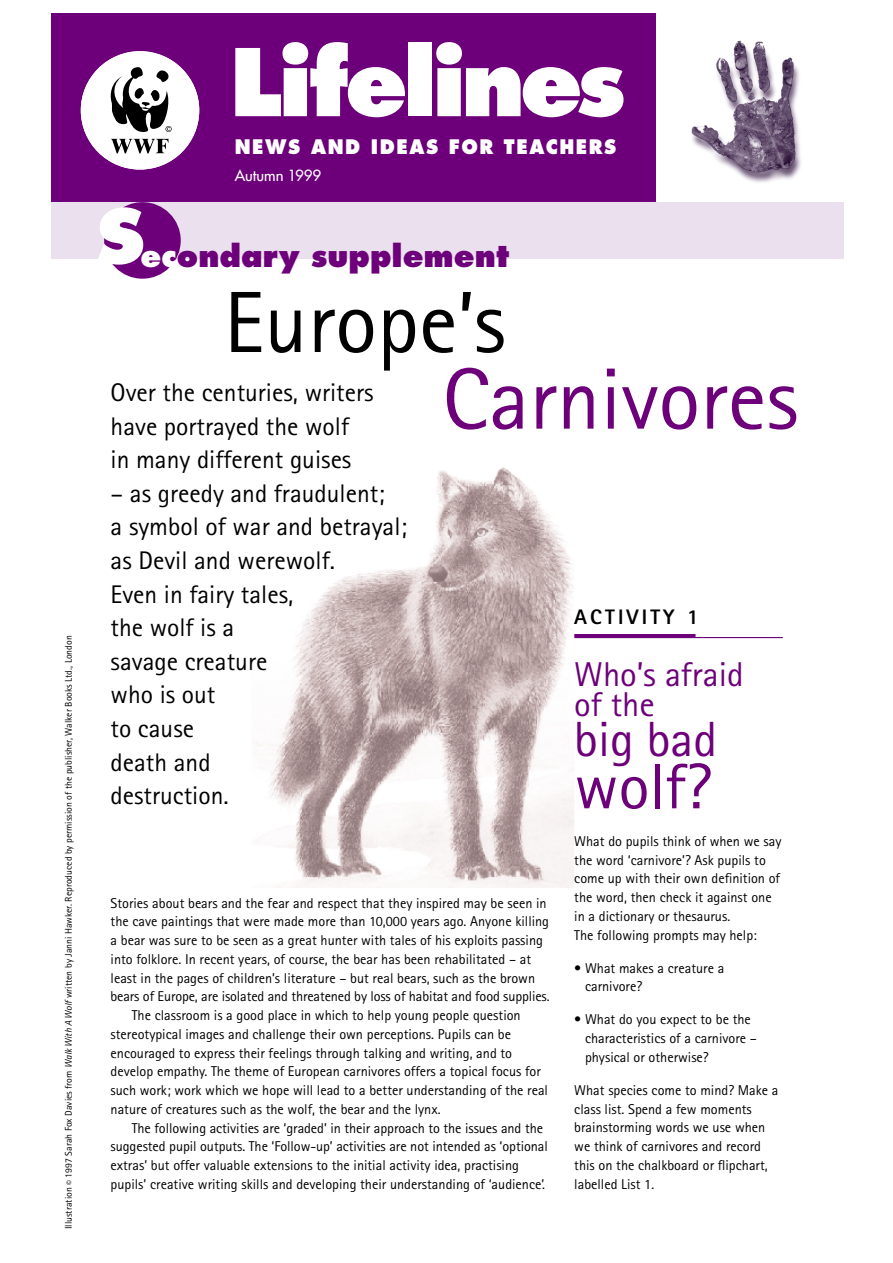
<style>
.page{position:relative;width:893px;height:1263px;background:#fff}
.page>*{position:absolute;margin:0;border:0;box-sizing:border-box;transform-origin:0 0}
.t1{font:800 90.45px "Futura";letter-spacing:-.055em;color:#fff}
.t2{font:87px "Rotis Sans Serif";color:#6d007a}
.t3{font:87px "Rotis Sans Serif";color:#000}
.t4{font:800 73.8px "Futura";color:#fff}
.t5{font:64.5px "Rotis Sans Serif";color:#6d007a}
.t6{font:49.5px "Rotis Sans Serif";color:#6d007a}
.t7{font:34.5px/30px "Rotis Sans Serif";color:#6d007a}
.t8{font:800 30px "Futura";color:#6d007a}
.t9{font:25.5px/33.6px "Rotis Sans Serif";color:#000}
.t10{font:800 21px "Rotis Sans Serif";letter-spacing:.15em;color:#000}
.t11{font:800 19.5px "Futura";letter-spacing:.085em;color:#fff;scale:.94 1}
.t12{font:15px "Futura";color:#fff}
.t13{font:14.25px/18.8px "Rotis Sans Serif";color:#000}
.t14{font:9.75px "Rotis Sans Serif";color:#000}
.s1{font-style:italic}
.s2{color:#fff}
</style>
<div class="page">
<img style="left:252px;top:467px;width:322px;height:421px">
<div style="left:51px;top:14px;width:604px;height:188px;background:#6d007a"></div>
<div style="left:51px;top:202px;width:792px;height:57px;background:#ebe0ed"></div>
<img style="left:691px;top:40px;width:110px;height:143px">
<svg style="left:81px;top:51px;width:118px;height:119px"></svg>
<hr style="left:574px;top:634px;width:121px;height:3px;background:#6d007a">
<hr style="left:574px;top:637px;width:208px;height:1px;background:#6d007a">
<div style="left:104px;top:202px;width:77px;height:77px;background:#6d007a;border-radius:50%"></div>
<p class="t14" style="left:65px;top:1229px;width:595px;rotate:-90deg">Illustration © 1997 Sarah Fox Davies from <span class="s1">Walk With A Wolf</span> written by Janni Hawker. Reproduced by permission of the publisher, Walker Books Ltd., London</p>
<h1 class="t1" style="left:230px;top:43px;width:397px">Lifelines</h1>
<h3 class="t11" style="left:235px;top:138px;width:407px">NEWS AND IDEAS FOR TEACHERS</h3>
<p class="t12" style="left:235px;top:168px;width:88px">Autumn 1999</p>
<h3 class="t4" style="left:96px;top:204px;width:50px">S</h3>
<h3 class="t8" style="left:141px;top:242px;width:370px"><span class="s2">ec</span>ondary supplement</h3>
<h2 class="t3" style="left:224px;top:292px;width:283px">Europe’s</h2>
<h2 class="t2" style="left:442px;top:369px;width:357px">Carnivores</h2>
<h3 class="t9" style="left:111px;top:378px;width:264px">Over the centuries, writers have portrayed the wolf in many different guises</h3>
<h3 class="t9" style="left:111px;top:479px;width:298px">– as greedy and fraudulent;<br>a symbol of war and betrayal; as Devil and werewolf.<br>Even in fairy tales,<br>the wolf is a<br>savage creature<br>who is out<br>to cause<br>death and<br>destruction.</h3>
<h3 class="t10" style="left:574px;top:609px;width:126px">ACTIVITY 1</h3>
<h3 class="t7" style="left:574px;top:663px;width:171px">Who’s afraid of the</h3>
<h3 class="t6" style="left:574px;top:722px;width:144px">big bad</h3>
<h3 class="t5" style="left:574px;top:764px;width:139px">wolf?</h3>
<p class="t13" style="left:574px;top:833px;width:209px">What do pupils think of when we say the word ‘carnivore’? Ask pupils to come up with their own definition of the word, then check it against one in a dictionary or thesaurus.<br>The following prompts may help:</p>
<p class="t13" style="left:585px;top:960px;width:141px;text-indent:-11px">• What makes a creature a carnivore?</p>
<p class="t13" style="left:585px;top:1012px;width:173px;text-indent:-11px">• What do you expect to be the characteristics of a carnivore – physical or otherwise?</p>
<p class="t13" style="left:574px;top:1082px;width:206px">What species come to mind? Make a class list. Spend a few moments brainstorming words we use when we think of carnivores and record this on the chalkboard or flipchart, labelled List 1.</p>
<p class="t13" style="left:111px;top:895px;width:437px">Stories about bears and the fear and respect that they inspired may be seen in</p>
<p class="t13" style="left:111px;top:913px;width:440px">the cave paintings that were made more than 10,000 years ago. Anyone killing</p>
<p class="t13" style="left:111px;top:932px;width:434px">a bear was sure to be seen as a great hunter with tales of his exploits passing</p>
<p class="t13" style="left:111px;top:951px;width:422px">into folklore. In recent years, of course, the bear has been rehabilitated – at</p>
<p class="t13" style="left:111px;top:970px;width:426px">least in the pages of children’s literature – but real bears, such as the brown</p>
<p class="t13" style="left:111px;top:988px;width:440px">bears of Europe, are isolated and threatened by loss of habitat and food supplies.</p>
<p class="t13" style="left:132px;top:1007px;width:390px">The classroom is a good place in which to help young people question</p>
<p class="t13" style="left:111px;top:1026px;width:402px">stereotypical images and challenge their own perceptions. Pupils can be</p>
<p class="t13" style="left:111px;top:1045px;width:403px">encouraged to express their feelings through talking and writing, and to</p>
<p class="t13" style="left:111px;top:1063px;width:432px">develop empathy. The theme of European carnivores offers a topical focus for</p>
<p class="t13" style="left:111px;top:1082px;width:439px">such work; work which we hope will lead to a better understanding of the real</p>
<p class="t13" style="left:111px;top:1101px;width:331px">nature of creatures such as the wolf, the bear and the lynx.</p>
<p class="t13" style="left:132px;top:1120px;width:412px">The following activities are ‘graded’ in their approach to the issues and the</p>
<p class="t13" style="left:111px;top:1138px;width:439px">suggested pupil outputs. The ‘Follow-up’ activities are not intended as ‘optional</p>
<p class="t13" style="left:111px;top:1157px;width:410px">extras’ but offer valuable extensions to the initial activity idea, practising</p>
<p class="t13" style="left:111px;top:1176px;width:436px">pupils’ creative writing skills and developing their understanding of ‘audience’.</p>
</div>
